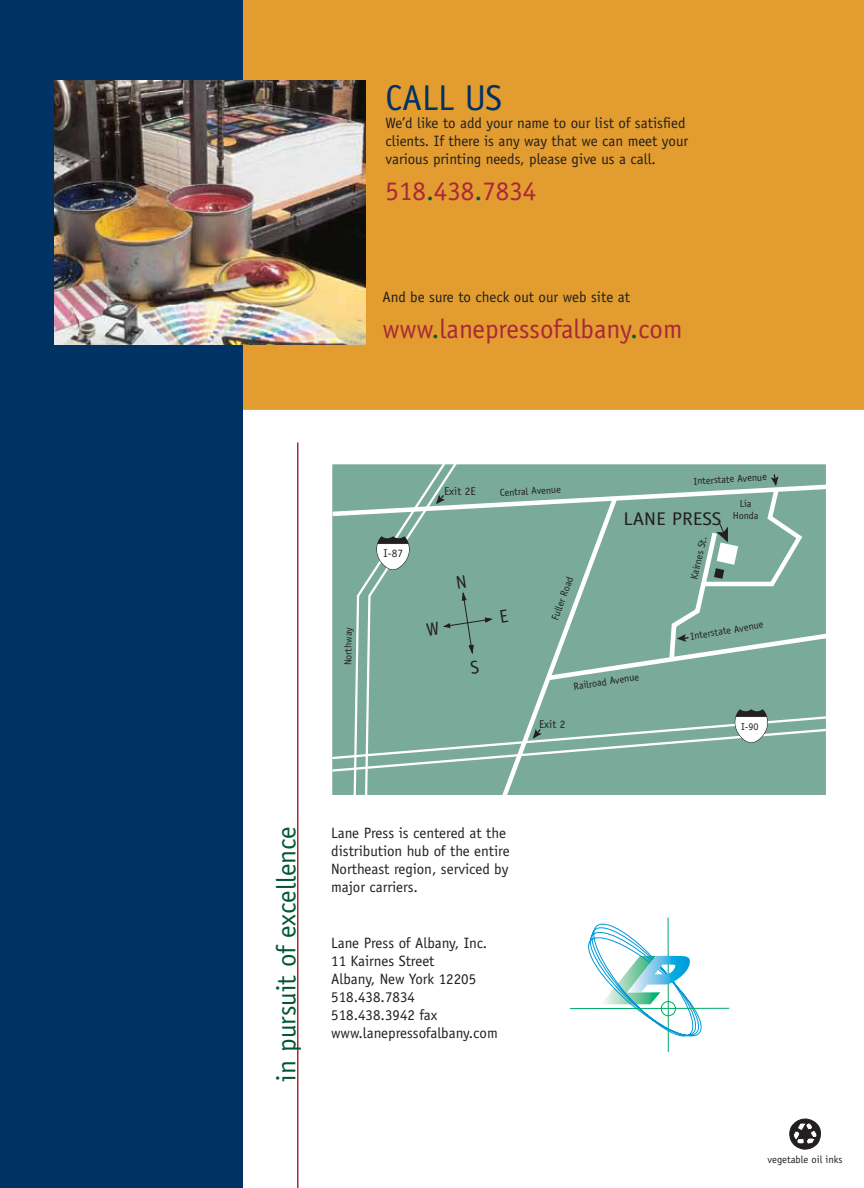
<style>
.page{position:relative;width:864px;height:1188px;background:#fff}
.page>*{position:absolute;margin:0;border:0;box-sizing:border-box;transform-origin:0 0}
.t1{font:36px "Officina Sans";color:#003263}
.t2{font:27px "Officina Sans";color:#aa273d}
.t3{font:27px "Officina Sans";color:#005837}
.t4{font:18.45px "Officina Sans";color:#231f20;scale:1.12 1}
.t5{font:15px/18px "Officina Sans";color:#231f20}
.t6{font:11.25px "Officina Sans";color:#231f20}
.t7{font:10.5px "Officina Sans";color:#231f20}
.t8{font:10.2px/12.1px "Officina Sans";letter-spacing:-.02em;color:#231f20;text-align:center}
.s1{color:#005837}
</style>
<div class="page">
<div style="left:243px;top:0;width:621px;height:410px;background:#e29c2f"></div>
<div style="left:0;top:0;width:243px;height:1188px;background:#003263"></div>
<hr style="left:297px;top:442px;width:1px;height:746px;background:#aa273d">
<hr style="left:668px;top:918px;width:1px;height:134px;background:#00ab67">
<svg style="left:570px;top:918px;width:160px;height:124px"></svg>
<img style="left:55px;top:81px;width:310px;height:263px">
<svg style="left:790px;top:1119px;width:31px;height:30px"></svg>
<svg style="left:332px;top:464px;width:494px;height:331px;background:#82af9f"></svg>
<h1 class="t1" style="left:386px;top:76px;width:118px">Call Us</h1>
<p class="t5" style="left:386px;top:113px;width:304px">We’d like to add your name to our list of satisfied clients. If there is any way that we can meet your various printing needs, please give us a call.</p>
<h2 class="t2" style="left:386px;top:175px;width:152px">518<span class="s1">.</span>438<span class="s1">.</span>7834</h2>
<p class="t5" style="left:382px;top:288px;width:249px">And be sure to check out our web site at</p>
<h2 class="t2" style="left:382px;top:313px;width:302px">www<span class="s1">.</span>lanepressofalbany<span class="s1">.</span>com</h2>
<p class="t8" style="left:342px;top:665px;width:40px;rotate:-89deg">Northway</p>
<p class="t6" style="left:384px;top:547px;width:21px">I-87</p>
<p class="t6" style="left:444px;top:484px;width:33px">Exit 2E</p>
<p class="t8" style="left:500px;top:487px;width:63px;rotate:-3deg">Central Avenue</p>
<p class="t8" style="left:549px;top:618px;width:47px;rotate:-70deg">Fuller Road</p>
<p class="t8" style="left:693px;top:475px;width:75px;rotate:-3deg">Interstate Avenue</p>
<p class="t8" style="left:733px;top:497px;width:27px">Lia<br>Honda</p>
<p class="t4" style="left:623px;top:508px;width:89px">LANE PRESS</p>
<p class="t8" style="left:688px;top:578px;width:45px;rotate:-77deg">Kairnes St.</p>
<p class="t8" style="left:690px;top:631px;width:75px;rotate:-10deg">Interstate Avenue</p>
<p class="t8" style="left:573px;top:681px;width:67px;rotate:-9deg">Railroad Avenue</p>
<p class="t6" style="left:539px;top:717px;width:28px">Exit 2</p>
<p class="t8" style="left:741px;top:721px;width:19px">I-90</p>
<h2 class="t3" style="left:270px;top:1082px;width:257px;rotate:-90deg">in pursuit of excellence</h2>
<p class="t5" style="left:331px;top:824px;width:180px">Lane Press is centered at the distribution hub of the entire<br>Northeast region, serviced by major carriers.</p>
<p class="t5" style="left:331px;top:934px;width:168px">Lane Press of Albany, Inc.<br>11 Kairnes Street<br>Albany, New York 12205<br>518.438.7834<br>518.438.3942 fax www.lanepressofalbany.com</p>
<p class="t7" style="left:768px;top:1154px;width:77px">vegetable oil inks</p>
</div>
